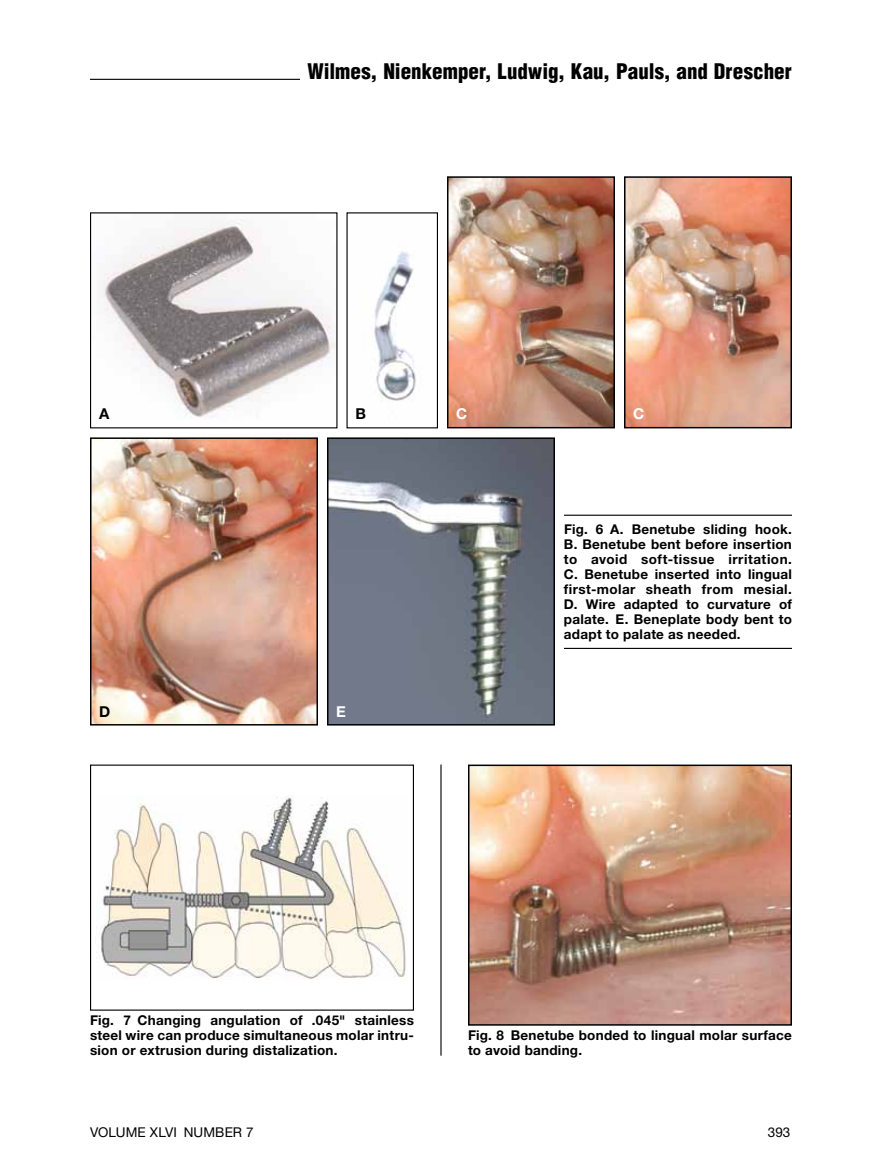
<style>
.page{position:relative;width:891px;height:1175px;background:#fff}
.page>*{position:absolute;margin:0;border:0;box-sizing:border-box;transform-origin:0 0}
.t1{font:900 condensed 21px "Helvetica";letter-spacing:.005em;color:#000}
.t2{font:700 15px "Helvetica Neue LT Std";color:#000}
.t3{font:700 15px "Helvetica Neue LT Std";color:#fff}
.t4{font:700 13.5px/15px "Helvetica Neue LT Std";letter-spacing:.02em;color:#000;text-align:justify}
.t5{font:13.5px "Helvetica Neue LT Std";letter-spacing:.01em;color:#000}
</style>
<div class="page">
<hr style="left:90px;top:79px;width:210px;height:1px;background:#000">
<hr style="left:440px;top:764px;width:2px;height:291px;background:#000">
<hr style="left:564px;top:514px;width:228px;height:2px;background:#000">
<hr style="left:564px;top:648px;width:228px;height:1px;background:#000">
<img style="left:95px;top:796px;width:311px;height:183px">
<div style="left:90px;top:764px;width:324px;height:246px;border:1px solid #000"></div>
<img style="left:93px;top:440px;width:222px;height:282px">
<div style="left:90px;top:437px;width:228px;height:288px;border:2px solid #000"></div>
<img style="left:102px;top:220px;width:234px;height:198px">
<img style="left:330px;top:440px;width:222px;height:282px">
<div style="left:327px;top:437px;width:228px;height:288px;border:2px solid #000"></div>
<img style="left:374px;top:251px;width:42px;height:151px">
<div style="left:346px;top:212px;width:92px;height:216px;border:1px solid #000"></div>
<img style="left:450px;top:179px;width:162px;height:246px">
<div style="left:447px;top:176px;width:168px;height:252px;border:2px solid #000"></div>
<img style="left:627px;top:179px;width:162px;height:246px">
<div style="left:624px;top:176px;width:168px;height:252px;border:2px solid #000"></div>
<img style="left:471px;top:767px;width:318px;height:255px">
<div style="left:468px;top:764px;width:324px;height:261px;border:2px solid #000"></div>
<h1 class="t1" style="left:308px;top:58px;width:486px">Wilmes, Nienkemper, Ludwig, Kau, Pauls, and Drescher</h1>
<p class="t2" style="left:99px;top:405px;width:12px">A</p>
<p class="t2" style="left:355px;top:405px;width:12px">B</p>
<p class="t3" style="left:456px;top:405px;width:13px">C</p>
<p class="t3" style="left:633px;top:405px;width:13px">C</p>
<p class="t2" style="left:99px;top:702px;width:13px">D</p>
<p class="t3" style="left:336px;top:702px;width:11px">E</p>
<p class="t4" style="left:564px;top:521px;width:230px">Fig. 6 A. Benetube sliding hook.<br>B. Benetube bent before insertion to avoid soft-tissue irritation.<br>C. Benetube inserted into lingual first-molar sheath from mesial.<br>D. Wire adapted to curvature of palate. E. Beneplate body bent to adapt to palate as needed.</p>
<p class="t4" style="left:90px;top:1012px;width:325px">Fig. 7 Changing angulation of .045" stainless steel wire can produce simultaneous molar intru&shy;sion or extrusion during distalization.</p>
<p class="t4" style="left:468px;top:1027px;width:325px">Fig. 8 Benetube bonded to lingual molar surface to avoid banding.</p>
<p class="t5" style="left:90px;top:1123px;width:165px">VOLUME XLVI NUMBER 7</p>
<p class="t5" style="left:768px;top:1123px;width:24px">393</p>
</div>
